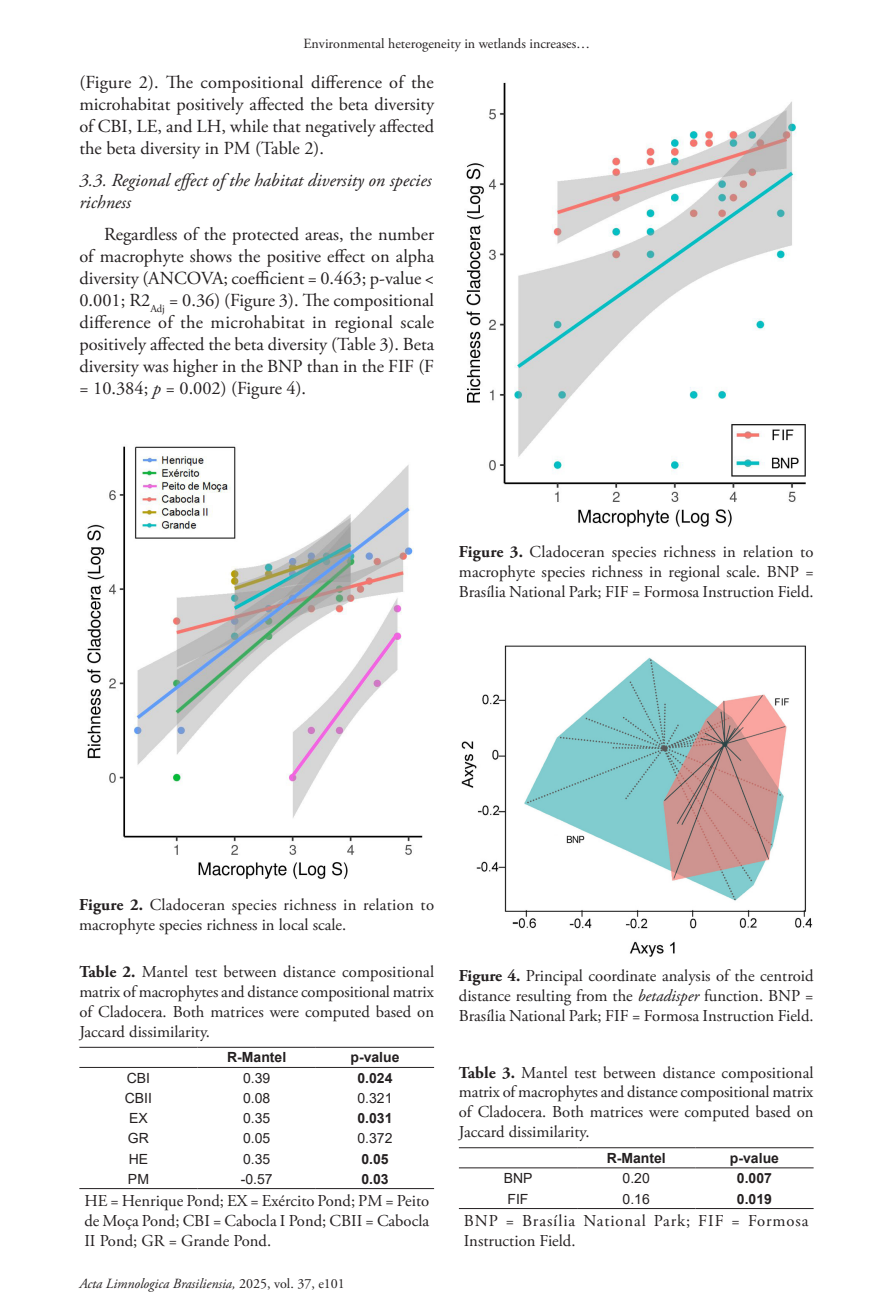
<style>
.page{position:relative;width:893px;height:1315px;background:#fff}
.page>*{position:absolute;margin:0;border:0;box-sizing:border-box;transform-origin:0 0}
.Paragraph{font:18.38px/22.1px "Adobe Garamond Pro";color:#231f20;text-align:justify}
.Heading2{font:italic 18.38px/22.1px "Adobe Garamond Pro";color:#231f20}
.FigureCaption{font:16.62px/19.9px "Adobe Garamond Pro";color:#231f20;text-align:justify}
.TableTitle{font:16.62px/19.9px "Adobe Garamond Pro";color:#231f20;text-align:justify}
.TableFootnote{font:16.62px/19.9px "Adobe Garamond Pro";color:#231f20;text-align:justify}
.TableFootnote-2{font:16.62px/19.9px "Adobe Garamond Pro";letter-spacing:.055em;color:#231f20}
.TableBody{font:14px "Arial";color:#231f20}
.t1{font:14px "Adobe Garamond Pro";color:#231f20}
.t2{font:italic 14px "Adobe Garamond Pro";color:#231f20}
.TableHead{font:700 14px "Arial";color:#231f20}
.TableBody-2{font:700 14px "Arial";color:#231f20}
.s1{font-style:italic}
.s2{font-weight:700}
.s3{font-style:normal}
</style>
<div class="page">
<hr style="left:79px;top:1047px;width:119px;height:1px;background:#231f20">
<hr style="left:79px;top:1067px;width:119px;height:1px;background:#231f20">
<hr style="left:198px;top:1047px;width:118px;height:1px;background:#231f20">
<hr style="left:198px;top:1067px;width:118px;height:1px;background:#231f20">
<hr style="left:316px;top:1047px;width:118px;height:1px;background:#231f20">
<hr style="left:316px;top:1067px;width:118px;height:1px;background:#231f20">
<hr style="left:79px;top:1188px;width:119px;height:1px;background:#231f20">
<hr style="left:198px;top:1188px;width:118px;height:1px;background:#231f20">
<hr style="left:316px;top:1188px;width:118px;height:1px;background:#231f20">
<img style="left:87px;top:446px;width:336px;height:433px">
<hr style="left:459px;top:1147px;width:118px;height:1px;background:#231f20">
<hr style="left:459px;top:1167px;width:118px;height:1px;background:#231f20">
<hr style="left:577px;top:1147px;width:118px;height:1px;background:#231f20">
<hr style="left:577px;top:1167px;width:118px;height:1px;background:#231f20">
<hr style="left:695px;top:1147px;width:119px;height:1px;background:#231f20">
<hr style="left:695px;top:1167px;width:119px;height:1px;background:#231f20">
<hr style="left:459px;top:1208px;width:118px;height:1px;background:#231f20">
<hr style="left:577px;top:1208px;width:118px;height:1px;background:#231f20">
<hr style="left:695px;top:1208px;width:119px;height:1px;background:#231f20">
<img style="left:461px;top:645px;width:352px;height:312px">
<img style="left:466px;top:82px;width:340px;height:445px">
<p class="t1" style="left:304px;top:35px;width:288px">Environmental heterogeneity in wetlands increases…</p>
<p class="Paragraph" style="left:79px;top:72px;width:356px">(Figure 2). The compositional difference of the microhabitat positively affected the beta diversity of CBI, LE, and LH, while that negatively affected the beta diversity in PM (Table 2).</p>
<p class="Heading2" style="left:79px;top:170px;width:354px">3.3. Regional effect of the habitat diversity on species richness</p>
<p class="Paragraph" style="left:79px;top:224px;width:356px;text-indent:25px">Regardless of the protected areas, the number of macrophyte shows the positive effect on alpha diversity (ANCOVA; coefficient = 0.463; p-value &lt; 0.001; R2<sub>Adj</sub> = 0.36) (Figure 3). The compositional difference of the microhabitat in regional scale positively affected the beta diversity (Table 3). Beta diversity was higher in the BNP than in the FIF (F = 10.384; <span class="s1">p</span> = 0.002) (Figure 4).</p>
<p class="FigureCaption" style="left:459px;top:543px;width:356px"><span class="s2">Figure 3.</span> Cladoceran species richness in relation to macrophyte species richness in regional scale. BNP = Brasília National Park; FIF = Formosa Instruction Field.</p>
<p class="FigureCaption" style="left:79px;top:895px;width:357px"><span class="s2">Figure 2.</span> Cladoceran species richness in relation to macrophyte species richness in local scale.</p>
<p class="TableTitle" style="left:79px;top:962px;width:356px"><span class="s2">Table 2.</span> Mantel test between distance compositional matrix of macrophytes and distance compositional matrix of Cladocera. Both matrices were computed based on Jaccard dissimilarity.</p>
<p class="TableHead" style="left:227px;top:1047px;width:61px">R-Mantel</p>
<p class="TableHead" style="left:350px;top:1047px;width:51px">p-value</p>
<p class="TableBody" style="left:127px;top:1068px;width:25px">CBI</p>
<p class="TableBody" style="left:243px;top:1068px;width:29px">0.39</p>
<p class="TableBody-2" style="left:357px;top:1068px;width:37px">0.024</p>
<p class="TableBody" style="left:125px;top:1088px;width:29px">CBII</p>
<p class="TableBody" style="left:243px;top:1088px;width:29px">0.08</p>
<p class="TableBody" style="left:357px;top:1088px;width:37px">0.321</p>
<p class="TableBody" style="left:129px;top:1108px;width:20px">EX</p>
<p class="TableBody" style="left:243px;top:1108px;width:29px">0.35</p>
<p class="TableBody-2" style="left:357px;top:1108px;width:37px">0.031</p>
<p class="TableBody" style="left:128px;top:1128px;width:22px">GR</p>
<p class="TableBody" style="left:243px;top:1128px;width:29px">0.05</p>
<p class="TableBody" style="left:357px;top:1128px;width:37px">0.372</p>
<p class="TableBody" style="left:129px;top:1149px;width:21px">HE</p>
<p class="TableBody" style="left:243px;top:1149px;width:29px">0.35</p>
<p class="TableBody-2" style="left:361px;top:1148px;width:29px">0.05</p>
<p class="TableBody" style="left:128px;top:1169px;width:22px">PM</p>
<p class="TableBody" style="left:241px;top:1169px;width:33px">-0.57</p>
<p class="TableBody-2" style="left:361px;top:1168px;width:29px">0.03</p>
<p class="TableFootnote" style="left:84px;top:1191px;width:346px">HE = Henrique Pond; EX = Exército Pond; PM = Peito de Moça Pond; CBI = Cabocla I Pond; CBII = Cabocla II Pond; GR = Grande Pond.</p>
<p class="t2" style="left:79px;top:1275px;width:267px">Acta Limnologica Brasiliensia, <span class="s3">2025, vol. 37, e101</span></p>
<p class="FigureCaption" style="left:459px;top:966px;width:356px"><span class="s2">Figure 4.</span> Principal coordinate analysis of the centroid distance resulting from the <span class="s1">betadisper</span> function. BNP = Brasília National Park; FIF = Formosa Instruction Field.</p>
<p class="TableTitle" style="left:459px;top:1063px;width:356px"><span class="s2">Table 3.</span> Mantel test between distance compositional matrix of macrophytes and distance compositional matrix of Cladocera. Both matrices were computed based on Jaccard dissimilarity.</p>
<p class="TableHead" style="left:607px;top:1148px;width:61px">R-Mantel</p>
<p class="TableHead" style="left:730px;top:1148px;width:51px">p-value</p>
<p class="TableBody" style="left:504px;top:1169px;width:30px">BNP</p>
<p class="TableBody" style="left:623px;top:1169px;width:29px">0.20</p>
<p class="TableBody-2" style="left:737px;top:1168px;width:37px">0.007</p>
<p class="TableBody" style="left:507px;top:1189px;width:22px">FIF</p>
<p class="TableBody" style="left:623px;top:1189px;width:29px">0.16</p>
<p class="TableBody-2" style="left:737px;top:1188px;width:37px">0.019</p>
<p class="TableFootnote-2" style="left:464px;top:1211px;width:346px">BNP = Brasília National Park; FIF = Formosa<br>Instruction Field.</p>
</div>
